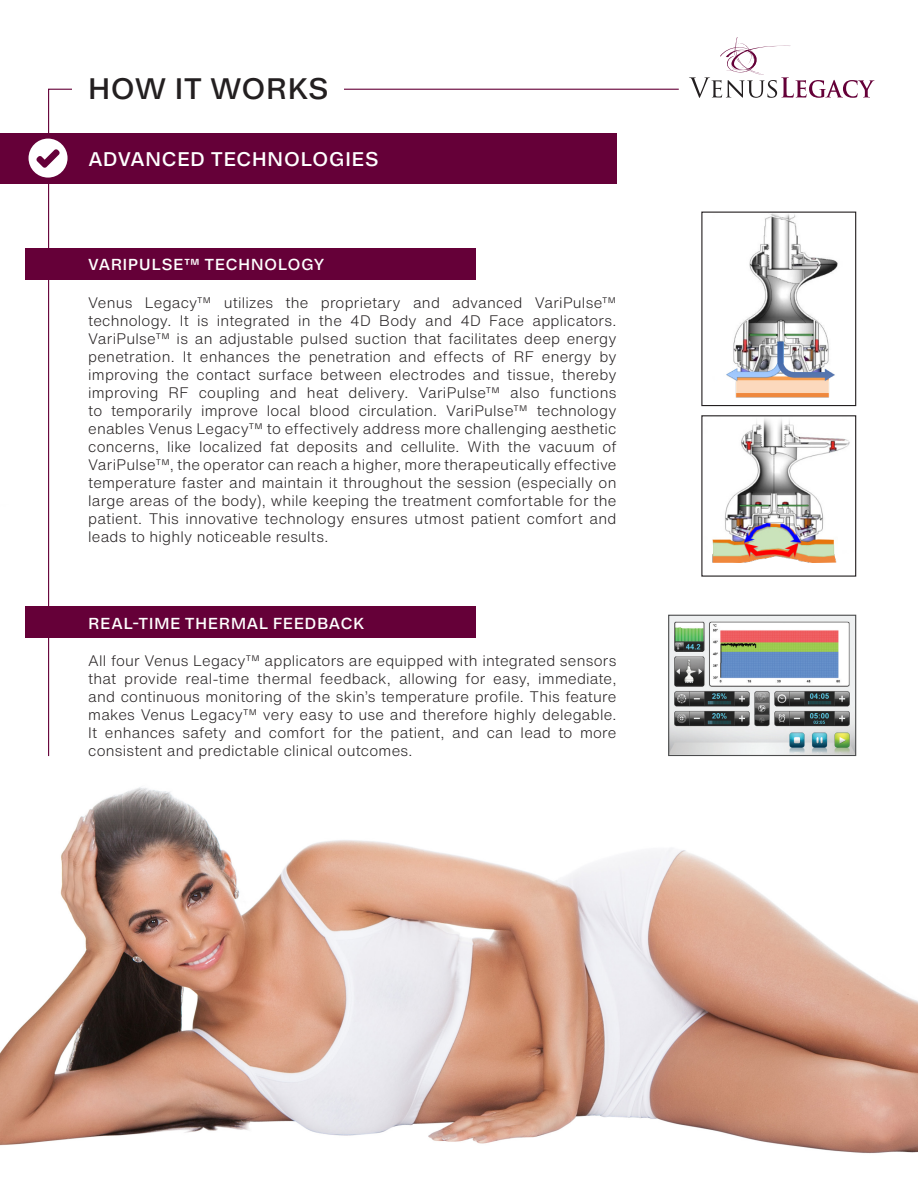
<style>
.page{position:relative;width:918px;height:1188px;background:#fff}
.page>*{position:absolute;margin:0;border:0;box-sizing:border-box;transform-origin:0 0}
.t1{font:500 27px "Helvetica Now Micro";color:#231f20}
.t2{font:500 18px "Helvetica Now Micro";letter-spacing:.015em;color:#fff}
.t3{font:300 15px/18px "Helvetica Now Text";letter-spacing:.015em;color:#231f20;text-align:justify}
.t4{font:500 14.55px "Helvetica Now Micro";letter-spacing:.03em;color:#fff}
</style>
<div class="page">
<img style="left:0;top:851px;width:918px;height:303px">
<svg style="left:47px;top:88px;width:633px;height:669px"></svg>
<svg style="left:689px;top:37px;width:186px;height:61px"></svg>
<div style="left:0;top:133px;width:616px;height:50px;background:#650038"></div>
<div style="left:29px;top:139px;width:39px;height:39px;background:#fff;border-radius:50%"></div>
<svg style="left:36px;top:149px;width:24px;height:19px"></svg>
<div style="left:25px;top:248px;width:451px;height:32px;background:#650038"></div>
<div style="left:25px;top:607px;width:451px;height:31px;background:#650038"></div>
<img style="left:670px;top:617px;width:184px;height:137px">
<div style="left:668px;top:615px;width:188px;height:141px;border:1px solid #4b4c4d"></div>
<img style="left:726px;top:214px;width:112px;height:184px">
<div style="left:701px;top:212px;width:155px;height:194px;border:1px solid #231f20"></div>
<img style="left:712px;top:418px;width:138px;height:144px">
<div style="left:701px;top:415px;width:155px;height:162px;border:1px solid #231f20"></div>
<div style="left:72px;top:80px;width:272px;height:24px;background:#fff"></div>
<p class="t1" style="left:88px;top:69px;width:243px">HOW IT WORKS</p>
<p class="t2" style="left:88px;top:146px;width:292px">ADVANCED TECHNOLOGIES</p>
<p class="t4" style="left:88px;top:254px;width:238px">VARIPULSE™ TECHNOLOGY</p>
<p class="t3" style="left:88px;top:293px;width:530px">Venus Legacy™ utilizes the proprietary and advanced VariPulse™ technology. It is integrated in the 4D Body and 4D Face applicators.<br>VariPulse™ is an adjustable pulsed suction that facilitates deep energy penetration. It enhances the penetration and effects of RF energy by improving the contact surface between electrodes and tissue, thereby improving RF coupling and heat delivery. VariPulse™ also functions to temporarily improve local blood circulation. VariPulse™ technology enables Venus Legacy™ to effectively address more challenging aesthetic concerns, like localized fat deposits and cellulite. With the vacuum of VariPulse™, the operator can reach a higher, more therapeutically effective temperature faster and maintain it throughout the session (especially on large areas of the body), while keeping the treatment comfortable for the patient. This innovative technology ensures utmost patient comfort and leads to highly noticeable results.</p>
<p class="t4" style="left:88px;top:613px;width:277px">REAL-TIME THERMAL FEEDBACK</p>
<p class="t3" style="left:88px;top:651px;width:530px">All four Venus Legacy™ applicators are equipped with integrated sensors that provide real-time thermal feedback, allowing for easy, immediate, and continuous monitoring of the skin’s temperature profile. This feature makes Venus Legacy™ very easy to use and therefore highly delegable.<br>It enhances safety and comfort for the patient, and can lead to more consistent and predictable clinical outcomes.</p>
</div>
